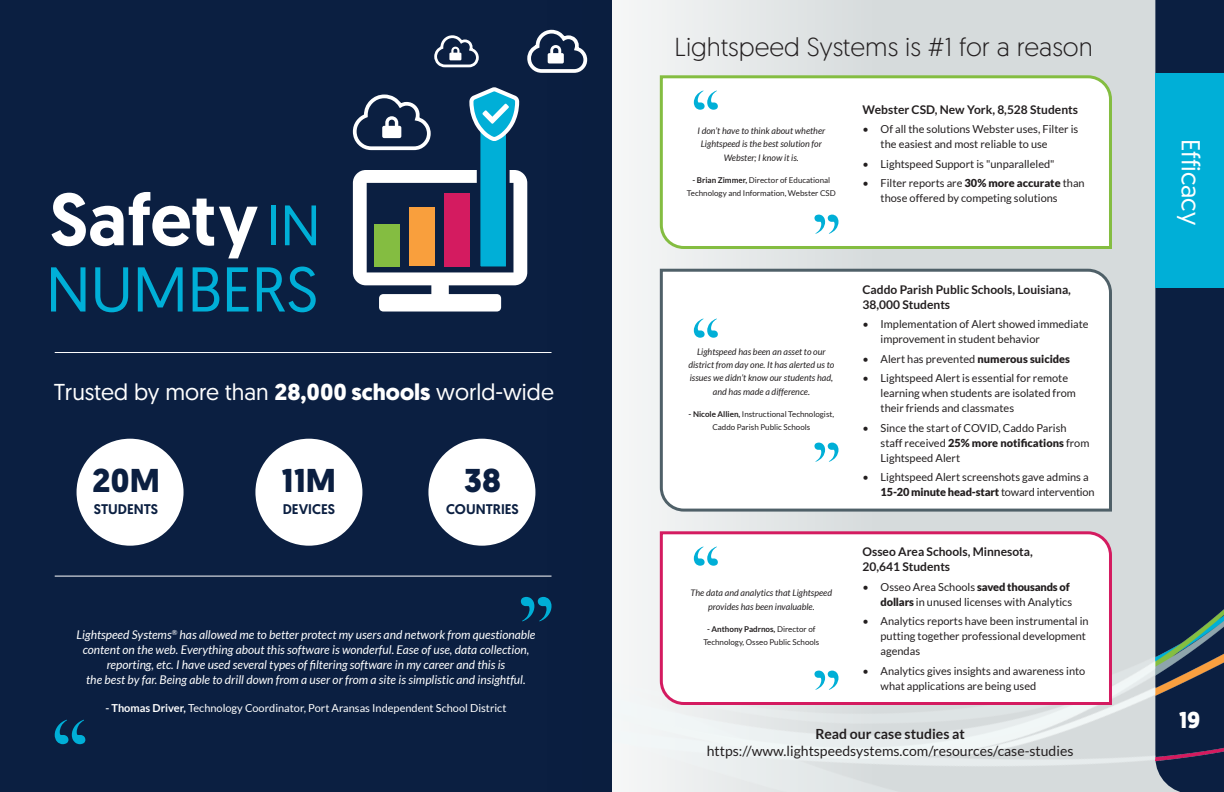
<style>
.page{position:relative;width:1224px;height:792px;background:#fff}
.page>*{position:absolute;margin:0;border:0;box-sizing:border-box;transform-origin:0 0}
.t1{font:500 73.7px "Geomanist";color:#fff}
.t2{font:63.1px "Geomanist";color:#00afd7}
.t3{font:56.8px "Geomanist";color:#00afd7}
.Paragraph_Style_1{font:700 33px "Geomanist";color:#0b1f41}
.t4{font:300 26px "Geomanist";color:#231f20}
.Paragraph_Style_1-2{font:26px "Geomanist";color:#fff}
.Paragraph_Style_1-3{font:23px "Geomanist";color:#fff}
.t5{font:700 23px "Geomanist";color:#fff}
.Paragraph_Style_1-4{font:14px "Lato";color:#231f20}
.Paragraph_Style_1-5{font:500 14px "Geomanist";color:#0b1f41}
.Paragraph_Style_1-6{font:700 14px "Lato";color:#231f20}
.t6{font:italic 12px/15px "Lato";color:#fff;text-align:center}
.Paragraph_Style_1-7{font:700 12px/15px "Lato";color:#231f20}
.t7{font:11px/15px "Lato";color:#231f20}
.t8{font:11px "Lato";color:#fff}
.t9{font:italic 9px/13px "Lato";color:#231f20;text-align:center}
.t10{font:8px/13px "Lato";color:#231f20;text-align:center}
.s1{font-weight:700}
.s2{font-weight:900}
</style>
<div class="page">
<svg style="left:629px;top:0;width:526px;height:410px;fill:#d6dbdc"></svg>
<div style="left:1155px;top:0;width:69px;height:792px;background:#0b1f41"></div>
<div style="left:1155px;top:73px;width:69px;height:215px;background:#00afd7"></div>
<img style="left:1155px;top:427px;width:69px;height:351px">
<div style="left:0;top:0;width:612px;height:792px;background:#0b1f41"></div>
<div style="left:77px;top:439px;width:107px;height:107px;background:#fff;border-radius:50%"></div>
<div style="left:255px;top:439px;width:107px;height:107px;background:#fff;border-radius:50%"></div>
<div style="left:428px;top:439px;width:107px;height:107px;background:#fff;border-radius:50%"></div>
<hr style="left:55px;top:352px;width:497px;height:1px;background:#fff">
<hr style="left:55px;top:576px;width:497px;height:1px;background:#fff">
<svg style="left:521px;top:597px;width:31px;height:24px"></svg>
<svg style="left:55px;top:720px;width:30px;height:24px"></svg>
<svg style="left:353px;top:170px;width:174px;height:142px"></svg>
<div style="left:374px;top:224px;width:26px;height:42px;background:#84bd41"></div>
<div style="left:409px;top:207px;width:25px;height:59px;background:#f99f3d"></div>
<div style="left:444px;top:193px;width:25px;height:73px;background:#d41b60"></div>
<div style="left:477px;top:112px;width:33px;height:158px;background:#00afd7;border:4px solid #0b1f41"></div>
<svg style="left:527px;top:29px;width:61px;height:44px"></svg>
<svg style="left:434px;top:35px;width:45px;height:33px"></svg>
<svg style="left:352px;top:94px;width:79px;height:57px"></svg>
<svg style="left:469px;top:87px;width:51px;height:58px"></svg>
<svg style="left:658px;top:74px;width:455px;height:176px"></svg>
<svg style="left:814px;top:215px;width:24px;height:19px"></svg>
<svg style="left:694px;top:90px;width:24px;height:20px"></svg>
<svg style="left:658px;top:267px;width:455px;height:246px"></svg>
<svg style="left:814px;top:443px;width:24px;height:19px"></svg>
<svg style="left:694px;top:318px;width:24px;height:20px"></svg>
<svg style="left:658px;top:530px;width:455px;height:177px"></svg>
<svg style="left:814px;top:671px;width:24px;height:19px"></svg>
<svg style="left:694px;top:546px;width:24px;height:20px"></svg>
<p class="t1" style="left:50px;top:171px;width:210px">Safety</p>
<p class="t2" style="left:46px;top:249px;width:274px">NUMBERS</p>
<p class="t3" style="left:267px;top:189px;width:55px">IN</p>
<p class="Paragraph_Style_1-3" style="left:54px;top:377px;width:502px">Trusted by more than <span class="s1">28,000 schools</span> world-wide</p>
<p class="Paragraph_Style_1" style="left:92px;top:459px;width:69px">20M</p>
<p class="Paragraph_Style_1-5" style="left:94px;top:500px;width:66px">STUDENTS</p>
<p class="Paragraph_Style_1" style="left:282px;top:459px;width:56px">11M</p>
<p class="Paragraph_Style_1-5" style="left:283px;top:500px;width:54px">DEVICES</p>
<p class="Paragraph_Style_1" style="left:464px;top:459px;width:38px">38</p>
<p class="Paragraph_Style_1-5" style="left:446px;top:500px;width:74px">COUNTRIES</p>
<p class="t6" style="left:77px;top:627px;width:460px">Lightspeed Systems<sup>®</sup> has allowed me to better protect my users and network from questionable content on the web. Everything about this software is wonderful. Ease of use, data collection, reporting, etc. I have used several types of filtering software in my career and this is<br>the best by far. Being able to drill down from a user or from a site is simplistic and insightful.</p>
<p class="t8" style="left:105px;top:702px;width:403px"><span class="s1">- Thomas Driver,</span> Technology Coordinator, Port Aransas Independent School District</p>
<p class="t4" style="left:674px;top:30px;width:420px">Lightspeed Systems is #1 for a reason</p>
<p class="t9" style="left:697px;top:124px;width:129px">I don’t have to think about whether<br>Lightspeed is the best solution for</p>
<p class="t9" style="left:724px;top:151px;width:76px">Webster; I know it is.</p>
<p class="t10" style="left:687px;top:173px;width:150px"><span class="s1">- Brian Zimmer,</span> Director of Educational<br>Technology and Information, Webster CSD</p>
<p class="Paragraph_Style_1-7" style="left:863px;top:102px;width:217px">Webster CSD, New York, 8,528 Students</p>
<p class="t7" style="left:881px;top:122px;width:199px;text-indent:-18px">• Of all the solutions Webster uses, Filter is the easiest and most reliable to use</p>
<p class="t7" style="left:863px;top:156px;width:194px">• Lightspeed Support is "unparalleled"</p>
<p class="t7" style="left:881px;top:176px;width:206px;text-indent:-18px">• Filter reports are <span class="s2">30% more accurate</span> than those offered by competing solutions</p>
<p class="t9" style="left:688px;top:346px;width:148px">Lightspeed has been an asset to our district from day one. It has alerted us to issues we didn’t know our students had,</p>
<p class="t9" style="left:713px;top:386px;width:99px">and has made a difference.</p>
<p class="t10" style="left:689px;top:408px;width:147px"><span class="s1">- Nicole Allien,</span> Instructional Technologist,<br>Caddo Parish Public Schools</p>
<p class="t9" style="left:691px;top:586px;width:143px;line-height:14.4px">The data and analytics that Lightspeed provides has been invaluable.</p>
<p class="t10" style="left:703px;top:623px;width:118px"><span class="s1">- Anthony Padrnos,</span> Director of<br>Technology, Osseo Public Schools</p>
<p class="Paragraph_Style_1-7" style="left:863px;top:282px;width:210px">Caddo Parish Public Schools, Louisiana,<br>38,000 Students</p>
<p class="t7" style="left:881px;top:317px;width:210px;text-indent:-18px">• Implementation of Alert showed immediate improvement in student behavior</p>
<p class="t7" style="left:863px;top:351px;width:209px">• Alert has prevented <span class="s2">numerous suicides</span></p>
<p class="t7" style="left:881px;top:371px;width:197px;text-indent:-18px">• Lightspeed Alert is essential for remote learning when students are isolated from their friends and classmates</p>
<p class="t7" style="left:881px;top:420px;width:210px;text-indent:-18px">• Since the start of COVID, Caddo Parish staff received <span class="s2">25% more notifications</span> from<br>Lightspeed Alert</p>
<p class="t7" style="left:881px;top:470px;width:216px;text-indent:-18px">• Lightspeed Alert screenshots gave admins a<br><span class="s2">15-20 minute head-start</span> toward intervention</p>
<p class="Paragraph_Style_1-7" style="left:863px;top:544px;width:172px">Osseo Area Schools, Minnesota,<br>20,641 Students</p>
<p class="t7" style="left:863px;top:579px;width:211px;text-align:right">• Osseo Area Schools <span class="s2">saved thousands of dollars</span> in unused licenses with Analytics</p>
<p class="t7" style="left:881px;top:614px;width:210px;text-indent:-18px">• Analytics reports have been instrumental in putting together professional development agendas</p>
<p class="t7" style="left:881px;top:663px;width:206px;text-indent:-18px">• Analytics gives insights and awareness into what applications are being used</p>
<p class="Paragraph_Style_1-6" style="left:815px;top:726px;width:151px">Read our case studies at</p>
<p class="Paragraph_Style_1-4" style="left:707px;top:743px;width:368px">https://www.lightspeedsystems.com/resources/case-studies</p>
<p class="Paragraph_Style_1-2" style="left:1208px;top:139px;width:88px;rotate:90deg">Efficacy</p>
<p class="t5" style="left:1179px;top:705px;width:23px">19</p>
</div>
